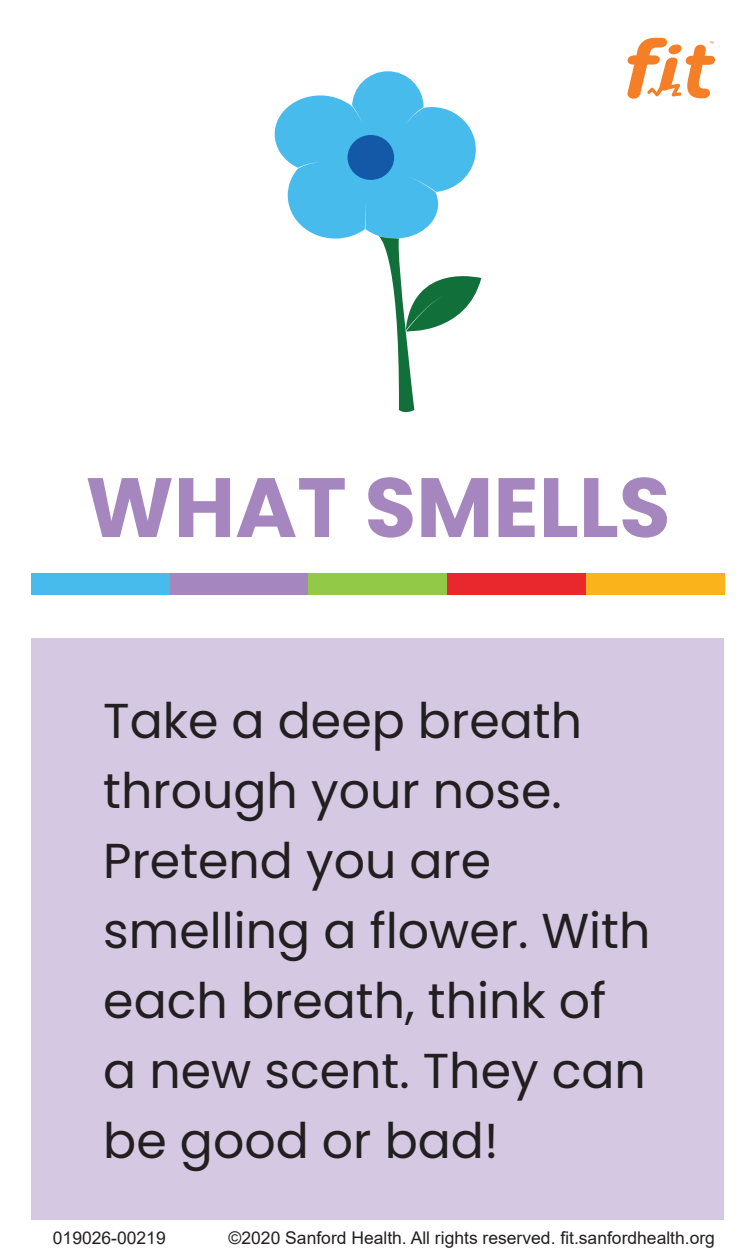
<style>
.page{position:relative;width:756px;height:1260px;background:#fff}
.page>*{position:absolute;margin:0;border:0;box-sizing:border-box;transform-origin:0 0}
.t1{font:700 84px "Poppins";color:#a586be}
.t2{font:49px/70px "Poppins";color:#231f20}
.t3{font:17.5px "Arial";color:#231f20}
</style>
<div class="page">
<div style="left:32px;top:638px;width:692px;height:582px;background:#d4c8e2"></div>
<div style="left:32px;top:573px;width:138px;height:22px;background:#47bbeb"></div>
<div style="left:170px;top:573px;width:139px;height:22px;background:#a586be"></div>
<div style="left:309px;top:573px;width:138px;height:22px;background:#92c947"></div>
<div style="left:447px;top:573px;width:139px;height:22px;background:#e9282d"></div>
<div style="left:586px;top:573px;width:138px;height:22px;background:#fbb31b"></div>
<svg style="left:275px;top:71px;width:206px;height:342px"></svg>
<svg style="left:627px;top:38px;width:88px;height:61px"></svg>
<p class="t1" style="left:85px;top:459px;width:587px">WHAT SMELLS</p>
<p class="t2" style="left:103px;top:686px;width:549px">Take a deep breath through your nose.<br>Pretend you are smelling a flower. With each breath, think of a new scent. They can be good or bad!</p>
<p class="t3" style="left:53px;top:1226px;width:114px">019026-00219</p>
<p class="t3" style="left:229px;top:1226px;width:488px">©2020 Sanford Health. All rights reserved. fit.sanfordhealth.org</p>
</div>
